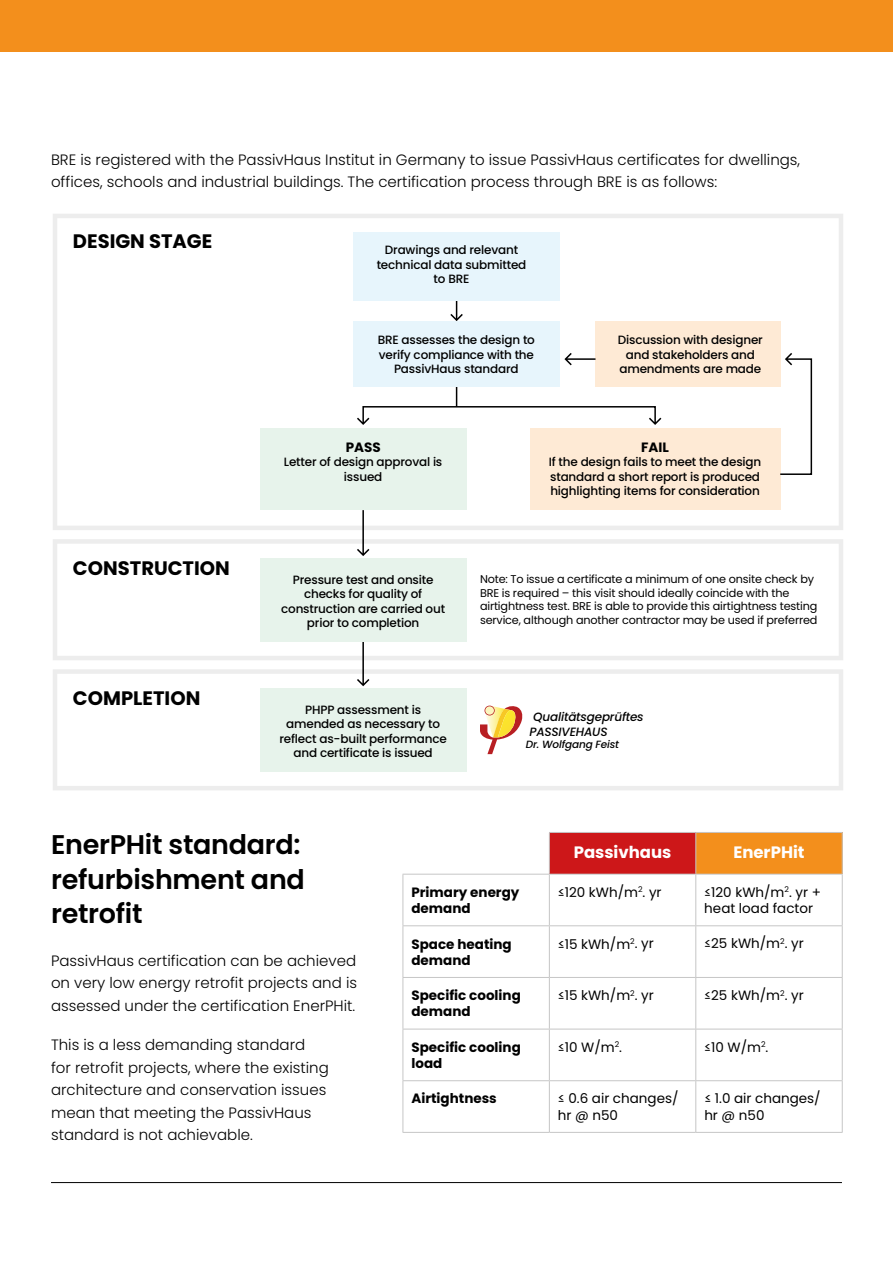
<style>
.page{position:relative;width:893px;height:1263px;background:#fff}
.page>*{position:absolute;margin:0;border:0;box-sizing:border-box;transform-origin:0 0}
.t1{font:600 27px/34.5px "Poppins";letter-spacing:-.01em;color:#000}
.t2{font:700 19.5px "Poppins";color:#000}
.t3{font:700 16.5px "Poppins";color:#fff}
.t4{font:300 15px/22.5px "Poppins";color:#000}
.t5{font:13.5px/16.2px "Poppins";color:#000}
.t6{font:700 13.5px/16.2px "Poppins";color:#000}
.t7{font:500 12px/14.4px "Poppins";letter-spacing:-.015em;color:#000;text-align:center}
.t8{font:italic 500 12px/14.4px "Poppins";letter-spacing:-.015em;color:#000}
.t9{font:11.25px/13.5px "Poppins";letter-spacing:-.015em;color:#000}
.t10{font:italic 500 10.5px "Poppins";letter-spacing:-.015em;color:#000}
</style>
<div class="page">
<div style="left:0;top:0;width:893px;height:51px;background:#f38f1c"></div>
<hr style="left:51px;top:1182px;width:791px;height:1px;background:#000">
<div style="left:549px;top:832px;width:147px;height:42px;background:#cd1719"></div>
<div style="left:696px;top:832px;width:146px;height:42px;background:#f38f1c"></div>
<svg style="left:404px;top:875px;width:438px;height:257px"></svg>
<hr style="left:549px;top:832px;width:147px;height:1px;background:#c6c6c6">
<hr style="left:549px;top:833px;width:1px;height:41px;background:#c6c6c6">
<hr style="left:696px;top:832px;width:147px;height:1px;background:#c6c6c6">
<hr style="left:695px;top:833px;width:1px;height:41px;background:#c6c6c6">
<hr style="left:842px;top:833px;width:1px;height:41px;background:#c6c6c6">
<hr style="left:403px;top:874px;width:146px;height:1px;background:#c6c6c6">
<hr style="left:403px;top:874px;width:1px;height:51px;background:#c6c6c6">
<hr style="left:549px;top:874px;width:147px;height:1px;background:#c6c6c6">
<hr style="left:549px;top:874px;width:1px;height:51px;background:#c6c6c6">
<hr style="left:696px;top:874px;width:147px;height:1px;background:#c6c6c6">
<hr style="left:695px;top:874px;width:1px;height:51px;background:#c6c6c6">
<hr style="left:842px;top:874px;width:1px;height:51px;background:#c6c6c6">
<hr style="left:403px;top:925px;width:146px;height:1px;background:#c6c6c6">
<hr style="left:403px;top:926px;width:1px;height:51px;background:#c6c6c6">
<hr style="left:549px;top:925px;width:147px;height:1px;background:#c6c6c6">
<hr style="left:549px;top:926px;width:1px;height:51px;background:#c6c6c6">
<hr style="left:696px;top:925px;width:147px;height:1px;background:#c6c6c6">
<hr style="left:695px;top:926px;width:1px;height:51px;background:#c6c6c6">
<hr style="left:842px;top:926px;width:1px;height:51px;background:#c6c6c6">
<hr style="left:403px;top:977px;width:146px;height:1px;background:#c6c6c6">
<hr style="left:403px;top:978px;width:1px;height:51px;background:#c6c6c6">
<hr style="left:549px;top:977px;width:147px;height:1px;background:#c6c6c6">
<hr style="left:549px;top:978px;width:1px;height:51px;background:#c6c6c6">
<hr style="left:696px;top:977px;width:147px;height:1px;background:#c6c6c6">
<hr style="left:695px;top:978px;width:1px;height:51px;background:#c6c6c6">
<hr style="left:842px;top:978px;width:1px;height:51px;background:#c6c6c6">
<hr style="left:403px;top:1029px;width:146px;height:1px;background:#c6c6c6">
<hr style="left:403px;top:1029px;width:1px;height:51px;background:#c6c6c6">
<hr style="left:549px;top:1029px;width:147px;height:1px;background:#c6c6c6">
<hr style="left:549px;top:1029px;width:1px;height:51px;background:#c6c6c6">
<hr style="left:696px;top:1029px;width:147px;height:1px;background:#c6c6c6">
<hr style="left:695px;top:1029px;width:1px;height:51px;background:#c6c6c6">
<hr style="left:842px;top:1029px;width:1px;height:51px;background:#c6c6c6">
<hr style="left:403px;top:1080px;width:146px;height:1px;background:#c6c6c6">
<hr style="left:403px;top:1081px;width:1px;height:51px;background:#c6c6c6">
<hr style="left:549px;top:1080px;width:147px;height:1px;background:#c6c6c6">
<hr style="left:549px;top:1081px;width:1px;height:51px;background:#c6c6c6">
<hr style="left:696px;top:1080px;width:147px;height:1px;background:#c6c6c6">
<hr style="left:695px;top:1081px;width:1px;height:51px;background:#c6c6c6">
<hr style="left:842px;top:1081px;width:1px;height:51px;background:#c6c6c6">
<hr style="left:403px;top:1132px;width:146px;height:1px;background:#c6c6c6">
<hr style="left:549px;top:1132px;width:147px;height:1px;background:#c6c6c6">
<hr style="left:696px;top:1132px;width:147px;height:1px;background:#c6c6c6">
<svg style="left:53px;top:214px;width:790px;height:316px"></svg>
<svg style="left:53px;top:539px;width:790px;height:121px"></svg>
<div style="left:595px;top:322px;width:186px;height:65px;background:#feead5"></div>
<div style="left:260px;top:428px;width:206px;height:82px;background:#e7f3eb"></div>
<div style="left:530px;top:428px;width:250px;height:82px;background:#feead5"></div>
<svg style="left:564px;top:353px;width:8px;height:12px"></svg>
<hr style="left:566px;top:358px;width:29px;height:2px;background:#000">
<svg style="left:450px;top:301px;width:13px;height:20px"></svg>
<hr style="left:456px;top:373px;width:1px;height:34px;background:#000">
<svg style="left:357px;top:418px;width:12px;height:7px"></svg>
<svg style="left:649px;top:418px;width:12px;height:7px"></svg>
<div style="left:362px;top:406px;width:294px;height:18px;border:2px solid #000"></div>
<svg style="left:357px;top:549px;width:12px;height:7px"></svg>
<hr style="left:362px;top:510px;width:2px;height:44px;background:#000">
<svg style="left:53px;top:669px;width:790px;height:121px"></svg>
<div style="left:260px;top:689px;width:206px;height:83px;background:#e7f3eb"></div>
<svg style="left:357px;top:679px;width:12px;height:7px"></svg>
<hr style="left:362px;top:640px;width:2px;height:44px;background:#000">
<svg style="left:779px;top:353px;width:34px;height:123px"></svg>
<div style="left:353px;top:232px;width:206px;height:69px;background:#e7f5fc"></div>
<div style="left:353px;top:322px;width:206px;height:65px;background:#e7f5fc"></div>
<div style="left:260px;top:558px;width:206px;height:84px;background:#e7f3eb"></div>
<svg style="left:480px;top:705px;width:43px;height:49px"></svg>
<div style="left:485px;top:706px;width:9px;height:9px;background:#fbf6bf;border-radius:50%"></div>
<p class="t4" style="left:51px;top:148px;width:751px">BRE is registered with the PassivHaus Institut in Germany to issue PassivHaus certificates for dwellings, offices, schools and industrial buildings. The certification process through BRE is as follows:</p>
<h2 class="t2" style="left:73px;top:230px;width:141px">DESIGN STAGE</h2>
<h2 class="t2" style="left:73px;top:556px;width:158px">CONSTRUCTION</h2>
<h2 class="t2" style="left:73px;top:687px;width:129px">COMPLETION</h2>
<p class="t7" style="left:377px;top:243px;width:151px">Drawings and relevant technical data submitted to BRE</p>
<p class="t7" style="left:378px;top:333px;width:159px">BRE assesses the design to verify compliance with the<br>PassivHaus standard</p>
<p class="t7" style="left:618px;top:333px;width:146px">Discussion with designer and stakeholders and amendments are made</p>
<p class="t6" style="left:346px;top:439px;width:36px">PASS</p>
<p class="t7" style="left:284px;top:455px;width:160px">Letter of design approval is issued</p>
<p class="t6" style="left:641px;top:439px;width:29px">FAIL</p>
<p class="t7" style="left:549px;top:455px;width:214px;text-align:justify">If the design fails to meet the design standard a short report is produced highlighting items for consideration</p>
<p class="t7" style="left:281px;top:572px;width:166px">Pressure test and onsite checks for quality of construction are carried out prior to completion</p>
<p class="t7" style="left:279px;top:703px;width:169px">PHPP assessment is amended as necessary to reflect as-built performance and certificate is issued</p>
<p class="t9" style="left:480px;top:573px;width:339px">Note: To issue a certificate a minimum of one onsite check by BRE is required – this visit should ideally coincide with the airtightness test. BRE is able to provide this airtightness testing service, although another contractor may be used if preferred</p>
<p class="t8" style="left:529px;top:710px;width:116px;text-indent:4px">Qualitätsgeprüftes<br>PASSIVEHAUS</p>
<p class="t10" style="left:526px;top:738px;width:95px">Dr. Wolfgang Feist</p>
<h1 class="t1" style="left:51px;top:827px;width:255px">EnerPHit standard: refurbishment and retrofit</h1>
<p class="t4" style="left:51px;top:949px;width:308px;text-align:justify">PassivHaus certification can be achieved on very low energy retrofit projects and is assessed under the certification EnerPHit.</p>
<p class="t4" style="left:51px;top:1034px;width:279px">This is a less demanding standard for retrofit projects, where the existing architecture and conservation issues mean that meeting the PassivHaus standard is not achievable.</p>
<h3 class="t3" style="left:574px;top:843px;width:99px">Passivhaus</h3>
<h3 class="t3" style="left:733px;top:843px;width:73px">EnerPHit</h3>
<p class="t6" style="left:411px;top:884px;width:110px">Primary energy demand</p>
<p class="t5" style="left:558px;top:884px;width:105px">≤120 kWh/m<sup>2</sup>. yr</p>
<p class="t5" style="left:704px;top:884px;width:118px">≤120 kWh/m<sup>2</sup>. yr + heat load factor</p>
<p class="t6" style="left:411px;top:936px;width:102px">Space heating demand</p>
<p class="t5" style="left:558px;top:936px;width:97px">≤15 kWh/m<sup>2</sup>. yr</p>
<p class="t5" style="left:704px;top:936px;width:101px">≤25 kWh/m<sup>2</sup>. yr</p>
<p class="t6" style="left:411px;top:987px;width:111px">Specific cooling demand</p>
<p class="t5" style="left:558px;top:987px;width:97px">≤15 kWh/m<sup>2</sup>. yr</p>
<p class="t5" style="left:704px;top:987px;width:101px">≤25 kWh/m<sup>2</sup>. yr</p>
<p class="t6" style="left:411px;top:1039px;width:111px">Specific cooling load</p>
<p class="t5" style="left:558px;top:1039px;width:66px">≤10 W/m<sup>2</sup>.</p>
<p class="t5" style="left:704px;top:1039px;width:66px">≤10 W/m<sup>2</sup>.</p>
<p class="t6" style="left:411px;top:1091px;width:87px">Airtightness</p>
<p class="t5" style="left:558px;top:1091px;width:122px">≤ 0.6 air changes/ hr @ n50</p>
<p class="t5" style="left:704px;top:1091px;width:118px">≤ 1.0 air changes/ hr @ n50</p>
</div>
